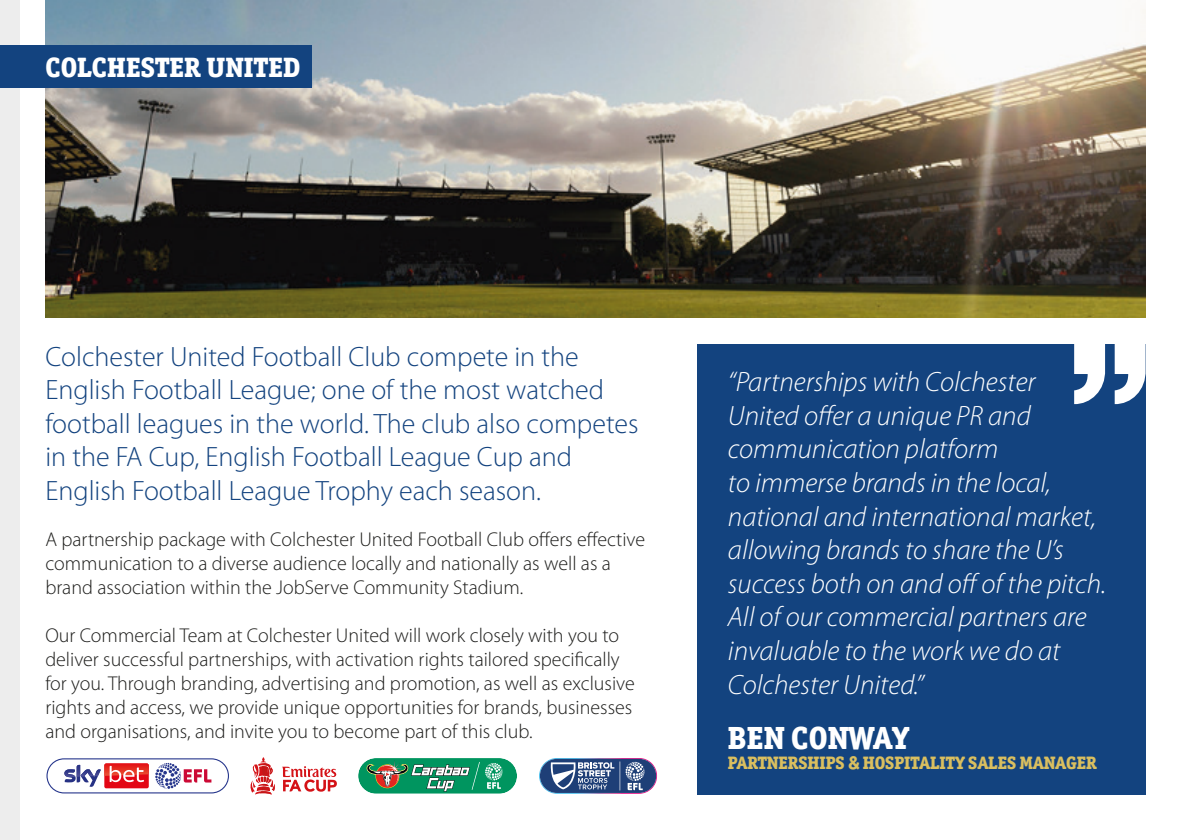
<style>
.page{position:relative;width:1191px;height:840px;background:#fff}
.page>*{position:absolute;margin:0;border:0;box-sizing:border-box;transform-origin:0 0}
.t1{font:800 32px "Officina Ser ITC";color:#fff}
.t2{font:italic 300 28px/33.6px "Myriad Pro";color:#fff}
.t3{font:300 28px/33.6px "Myriad Pro";color:#13437f}
.t4{font:800 28px "Officina Ser ITC";color:#fff}
.t5{font:300 20px/24px "Myriad Pro";color:#1d1d1b}
.t6{font:800 18px "Officina Ser ITC";letter-spacing:-.01em;color:#dabf5f}
</style>
<div class="page">
<img style="left:45px;top:0;width:1100px;height:317px">
<div style="left:0;top:0;width:20px;height:839px;background:#ededed"></div>
<svg style="left:358px;top:758px;width:159px;height:36px;background:#419e77"></svg>
<svg style="left:282px;top:766px;width:55px;height:25px"></svg>
<svg style="left:250px;top:757px;width:25px;height:37px"></svg>
<svg style="left:539px;top:758px;width:119px;height:36px;background:#6377a0"></svg>
<svg style="left:45px;top:756px;width:185px;height:38px"></svg>
<svg style="left:46px;top:757px;width:183px;height:36px"></svg>
<div style="left:0;top:45px;width:312px;height:43px;background:#13437f"></div>
<div style="left:697px;top:344px;width:448px;height:450px;background:#13437f"></div>
<svg style="left:1074px;top:344px;width:72px;height:60px"></svg>
<p class="t4" style="left:45px;top:50px;width:257px">COLCHESTER UNITED</p>
<p class="t3" style="left:45px;top:339px;width:594px">Colchester United Football Club compete in the English Football League; one of the most watched football leagues in the world. The club also competes in the FA Cup, English Football League Cup and English Football League Trophy each season.</p>
<p class="t5" style="left:45px;top:527px;width:601px">A partnership package with Colchester United Football Club offers effective communication to a diverse audience locally and nationally as well as a brand association within the JobServe Community Stadium.</p>
<p class="t5" style="left:45px;top:623px;width:591px">Our Commercial Team at Colchester United will work closely with you to deliver successful partnerships, with activation rights tailored specifically for you. Through branding, advertising and promotion, as well as exclusive rights and access, we provide unique opportunities for brands, businesses and organisations, and invite you to become part of this club.</p>
<p class="t2" style="left:728px;top:365px;width:380px">“Partnerships with Colchester<br>United offer a unique PR and communication platform<br>to immerse brands in the local, national and international market, allowing brands to share the U’s success both on and off of the pitch.<br>All of our commercial partners are invaluable to the work we do at<br>Colchester United.”</p>
<p class="t1" style="left:728px;top:717px;width:183px">BEN CONWAY</p>
<p class="t6" style="left:728px;top:751px;width:370px">PARTNERSHIPS &amp; HOSPITALITY SALES MANAGER</p>
</div>
